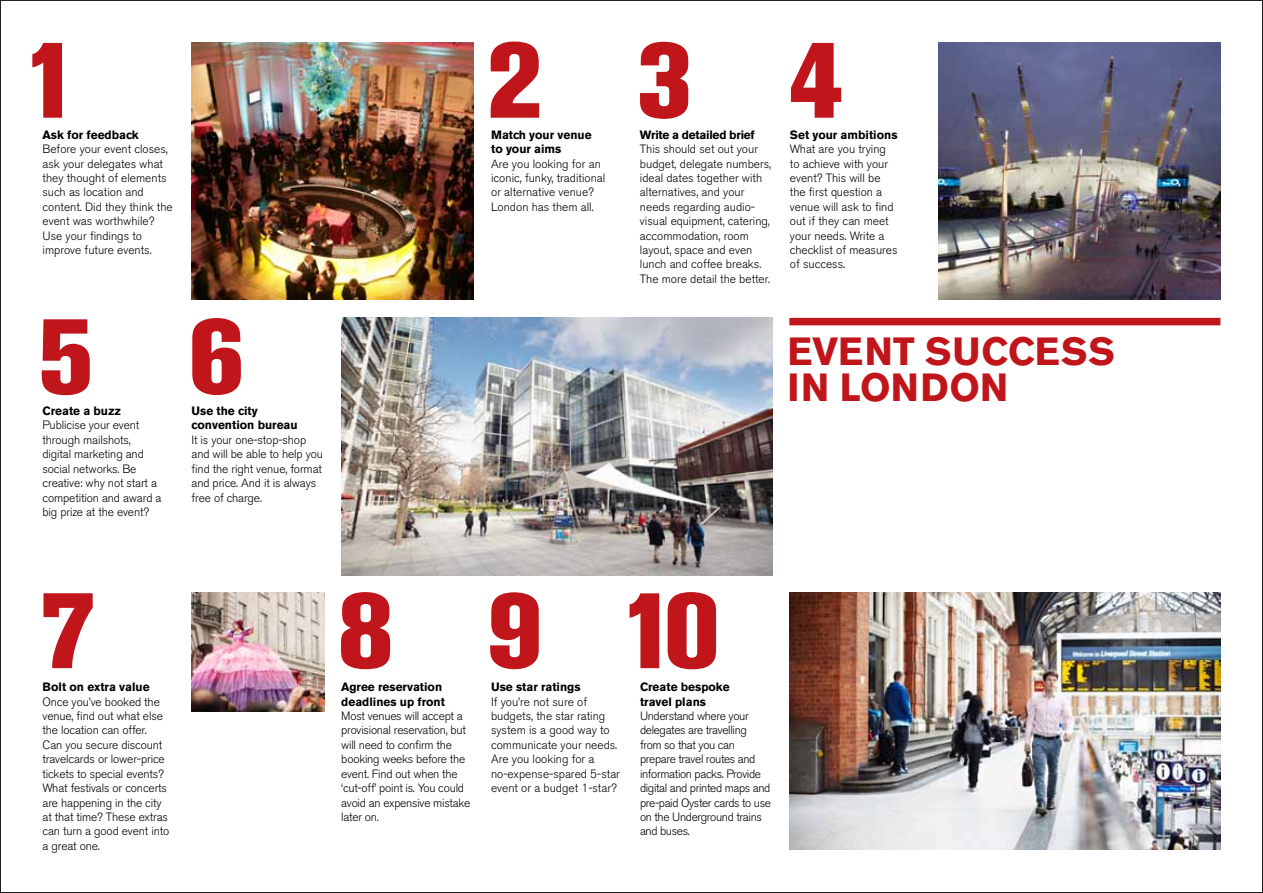
<style>
.page{position:relative;width:1263px;height:893px;background:#fff}
.page>*{position:absolute;margin:0;border:0;box-sizing:border-box;transform-origin:0 0}
.t1{font:800 105.9px "Akzidenz Grotesk BE";color:#c0151b}
.t2{font:700 39px/36px "Akzidenz Grotesk BE";letter-spacing:.02em;color:#c0151b}
.t3{font:300 12px/14.4px "Akzidenz Grotesk BE";letter-spacing:-.01em;color:#000}
.t4{font:300 12px/14.4px "Akzidenz Grotesk BE";letter-spacing:-.03em;color:#000}
.t5{font:700 12px/14.4px "Akzidenz Grotesk BE";color:#000}
.t6{font:700 12px "Akzidenz Grotesk BE";letter-spacing:-.02em;color:#000}
</style>
<div class="page">
<img style="left:191px;top:43px;width:282px;height:257px">
<img style="left:192px;top:592px;width:132px;height:119px">
<img style="left:341px;top:318px;width:431px;height:257px">
<img style="left:789px;top:592px;width:431px;height:257px">
<img style="left:939px;top:43px;width:281px;height:257px">
<div style="left:789px;top:318px;width:431px;height:7px;background:#c0151b"></div>
<h1 class="t1" style="left:23px;top:19px;width:56px">1</h1>
<h1 class="t1" style="left:487px;top:19px;width:56px">2</h1>
<p class="t5" style="left:43px;top:127px;width:98px">Ask for feedback</p>
<p class="t3" style="left:43px;top:142px;width:132px">Before your event closes, ask your delegates what they thought of elements such as location and content. Did they think the event was worthwhile?<br>Use your findings to improve future events.</p>
<h1 class="t1" style="left:39px;top:296px;width:56px">5</h1>
<p class="t5" style="left:43px;top:404px;width:80px">Create a buzz</p>
<p class="t3" style="left:43px;top:418px;width:120px">Publicise your event through mailshots, digital marketing and social networks. Be creative: why not start a competition and award a big prize at the event?</p>
<h1 class="t1" style="left:189px;top:296px;width:56px">6</h1>
<p class="t5" style="left:192px;top:404px;width:108px">Use the city convention bureau</p>
<p class="t3" style="left:192px;top:433px;width:133px">It is your one-stop-shop and will be able to help you find the right venue, format and price. And it is always free of charge.</p>
<p class="t5" style="left:491px;top:127px;width:102px">Match your venue to your aims</p>
<p class="t3" style="left:491px;top:156px;width:116px">Are you looking for an iconic, funky, traditional or alternative venue?<br>London has them all.</p>
<h1 class="t1" style="left:637px;top:19px;width:208px">3 4</h1>
<p class="t6" style="left:640px;top:128px;width:116px">Write a detailed brief</p>
<p class="t3" style="left:640px;top:142px;width:133px">This should set out your budget, delegate numbers, ideal dates together with alternatives, and your needs regarding audio&shy;visual equipment, catering, accommodation, room layout, space and even lunch and coffee breaks.<br>The more detail the better.</p>
<p class="t5" style="left:790px;top:127px;width:109px">Set your ambitions</p>
<p class="t3" style="left:790px;top:142px;width:109px">What are you trying to achieve with your event? This will be the first question a venue will ask to find out if they can meet your needs. Write a checklist of measures of success.</p>
<h2 class="t2" style="left:788px;top:334px;width:329px;text-indent:138px">s UCCESS<br>IN LONDON</h2>
<h2 class="t2" style="left:788px;top:334px;width:26px">event</h2>
<h1 class="t1" style="left:40px;top:570px;width:56px">7</h1>
<h1 class="t1" style="left:338px;top:570px;width:382px">8 910</h1>
<p class="t5" style="left:43px;top:680px;width:109px">Bolt on extra value</p>
<p class="t3" style="left:43px;top:695px;width:128px">Once you’ve booked the venue, find out what else the location can offer.<br>Can you secure discount travelcards or lower-price tickets to special events?<br>What festivals or concerts are happening in the city at that time? These extras can turn a good event into a great one.</p>
<p class="t5" style="left:341px;top:680px;width:105px">Agree reservation deadlines up front</p>
<p class="t3" style="left:341px;top:709px;width:131px">Most venues will accept a provisional reservation, but will need to confirm the booking weeks before the event. Find out when the ‘cut-off’ point is. You could avoid an expensive mistake later on.</p>
<p class="t5" style="left:491px;top:680px;width:91px">Use star ratings</p>
<p class="t3" style="left:491px;top:695px;width:130px">If you’re not sure of budgets, the star rating system is a good way to communicate your needs.<br>Are you looking for a no-expense-spared 5-star event or a budget 1-star?</p>
<p class="t5" style="left:640px;top:680px;width:91px">Create bespoke travel plans</p>
<p class="t4" style="left:640px;top:709px;width:133px">Understand where your delegates are travelling from so that you can prepare travel routes and information packs. Provide digital and printed maps and pre-paid Oyster cards to use on the Underground trains and buses.</p>
</div>
